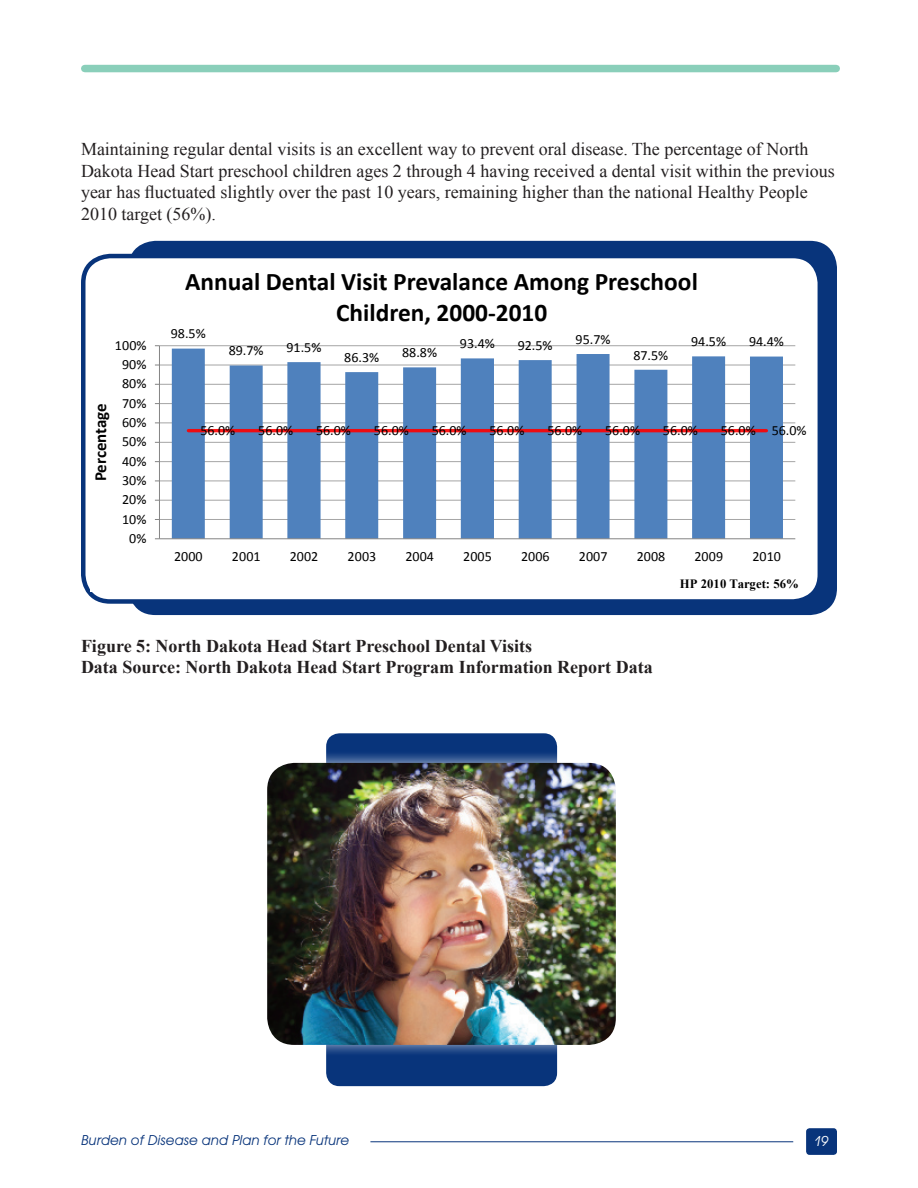
<style>
.page{position:relative;width:918px;height:1188px;background:#fff}
.page>*{position:absolute;margin:0;border:0;box-sizing:border-box;transform-origin:0 0}
.t1{font:700 25.35px/30.9px "Calibri";color:#000;text-align:center}
.t2{font:18px/21.6px "Times New Roman";color:#231f20}
.t3{font:700 18px/21.6px "Times New Roman";color:#231f20}
.t4{font:700 16.95px "Calibri";letter-spacing:-.005em;color:#000}
.t5{font:italic 15px "Avant Garde ITC";color:#08347b}
.t6{font:italic 15px "Avant Garde ITC";color:#fff}
.t7{font:14.1px "Calibri";color:#000}
.t8{font:700 12.75px "Times New Roman";letter-spacing:.005em;color:#000}
</style>
<div class="page">
<div style="left:806px;top:1128px;width:31px;height:27px;background:#08347b;border-radius:4px"></div>
<hr style="left:370px;top:1142px;width:423px;height:1px;background:#08347b">
<div style="left:85px;top:65px;width:751px;height:7px;background:#8acfba"></div>
<div style="left:129px;top:241px;width:708px;height:374px;background:#08347b;border-radius:27px"></div>
<div style="left:83px;top:256px;width:737px;height:345px;background:#fff;border-radius:27px"></div>
<div style="left:81px;top:254px;width:741px;height:350px;border:4px solid #08347b;border-radius:27px"></div>
<div style="left:326px;top:733px;width:231px;height:353px;background:#08347b;border-radius:13px"></div>
<div style="left:255px;top:750px;width:373px;height:308px;background:#fff;opacity:.75"></div>
<img style="left:267px;top:763px;width:349px;height:282px">
<hr style="left:159px;top:519px;width:636px;height:1px;background:#a6a6a6">
<hr style="left:159px;top:500px;width:636px;height:1px;background:#a6a6a6">
<hr style="left:159px;top:480px;width:636px;height:1px;background:#a6a6a6">
<hr style="left:159px;top:461px;width:636px;height:1px;background:#a6a6a6">
<hr style="left:159px;top:442px;width:636px;height:1px;background:#a6a6a6">
<hr style="left:159px;top:422px;width:636px;height:1px;background:#a6a6a6">
<hr style="left:159px;top:403px;width:636px;height:1px;background:#a6a6a6">
<hr style="left:159px;top:384px;width:636px;height:1px;background:#a6a6a6">
<hr style="left:159px;top:365px;width:636px;height:1px;background:#a6a6a6">
<hr style="left:159px;top:345px;width:636px;height:1px;background:#a6a6a6">
<svg style="left:172px;top:349px;width:611px;height:189px;fill:#4f81bd"></svg>
<hr style="left:159px;top:346px;width:1px;height:193px;background:#868686">
<hr style="left:159px;top:538px;width:636px;height:1px;background:#868686">
<hr style="left:188px;top:429px;width:578px;height:3px;background:#f00;opacity:.9">
<p class="t2" style="left:81px;top:138px;width:755px">Maintaining regular dental visits is an excellent way to prevent oral disease. The percentage of North Dakota Head Start preschool children ages 2 through 4 having received a dental visit within the previous year has fluctuated slightly over the past 10 years, remaining higher than the national Healthy People 2010 target (56%).</p>
<p class="t7" style="left:115px;top:336px;width:33px">100%</p>
<p class="t7" style="left:122px;top:355px;width:26px">90%</p>
<p class="t4" style="left:90px;top:481px;width:79px;rotate:-90deg">Percentage</p>
<p class="t7" style="left:122px;top:375px;width:26px">80%</p>
<p class="t7" style="left:122px;top:394px;width:26px">70%</p>
<p class="t7" style="left:122px;top:413px;width:26px">60%</p>
<p class="t7" style="left:122px;top:433px;width:26px">50%</p>
<p class="t7" style="left:122px;top:452px;width:26px">40%</p>
<p class="t7" style="left:122px;top:471px;width:26px">30%</p>
<p class="t7" style="left:122px;top:491px;width:26px">20%</p>
<p class="t7" style="left:122px;top:510px;width:26px">10%</p>
<p class="t7" style="left:129px;top:529px;width:19px">0%</p>
<h1 class="t1" style="left:185px;top:266px;width:514px">Annual Dental Visit Prevalance Among Preschool<br>Children, 2000-2010</h1>
<p class="t7" style="left:171px;top:325px;width:36px">98.5%</p>
<p class="t7" style="left:229px;top:342px;width:36px">89.7%</p>
<p class="t7" style="left:286px;top:338px;width:36px">91.5%</p>
<p class="t7" style="left:344px;top:348px;width:36px">86.3%</p>
<p class="t7" style="left:402px;top:344px;width:36px">88.8%</p>
<p class="t7" style="left:460px;top:335px;width:36px">93.4%</p>
<p class="t7" style="left:518px;top:336px;width:36px">92.5%</p>
<p class="t7" style="left:576px;top:330px;width:36px">95.7%</p>
<p class="t7" style="left:633px;top:346px;width:36px">87.5%</p>
<p class="t7" style="left:691px;top:333px;width:36px">94.5%</p>
<p class="t7" style="left:749px;top:333px;width:36px">94.4%</p>
<p class="t7" style="left:200px;top:422px;width:36px">56.0%</p>
<p class="t7" style="left:258px;top:422px;width:36px">56.0%</p>
<p class="t7" style="left:316px;top:422px;width:36px">56.0%</p>
<p class="t7" style="left:374px;top:422px;width:36px">56.0%</p>
<p class="t7" style="left:432px;top:422px;width:36px">56.0%</p>
<p class="t7" style="left:490px;top:422px;width:36px">56.0%</p>
<p class="t7" style="left:547px;top:422px;width:36px">56.0%</p>
<p class="t7" style="left:605px;top:422px;width:36px">56.0%</p>
<p class="t7" style="left:663px;top:422px;width:36px">56.0%</p>
<p class="t7" style="left:721px;top:422px;width:87px">56.0% 56.0%</p>
<p class="t7" style="left:174px;top:548px;width:30px">2000</p>
<p class="t7" style="left:232px;top:548px;width:30px">2001</p>
<p class="t7" style="left:290px;top:548px;width:30px">2002</p>
<p class="t7" style="left:348px;top:548px;width:30px">2003</p>
<p class="t7" style="left:405px;top:548px;width:30px">2004</p>
<p class="t7" style="left:463px;top:548px;width:30px">2005</p>
<p class="t7" style="left:521px;top:548px;width:30px">2006</p>
<p class="t7" style="left:579px;top:548px;width:30px">2007</p>
<p class="t7" style="left:637px;top:548px;width:30px">2008</p>
<p class="t7" style="left:695px;top:548px;width:30px">2009</p>
<p class="t7" style="left:752px;top:548px;width:30px">2010</p>
<p class="t8" style="left:680px;top:576px;width:120px">HP 2010 Target: 56%</p>
<p class="t3" style="left:81px;top:635px;width:573px">Figure 5: North Dakota Head Start Preschool Dental Visits<br>Data Source: North Dakota Head Start Program Information Report Data</p>
<p class="t5" style="left:81px;top:1132px;width:270px">Burden of Disease and Plan for the Future</p>
<p class="t6" style="left:814px;top:1132px;width:16px">19</p>
</div>
